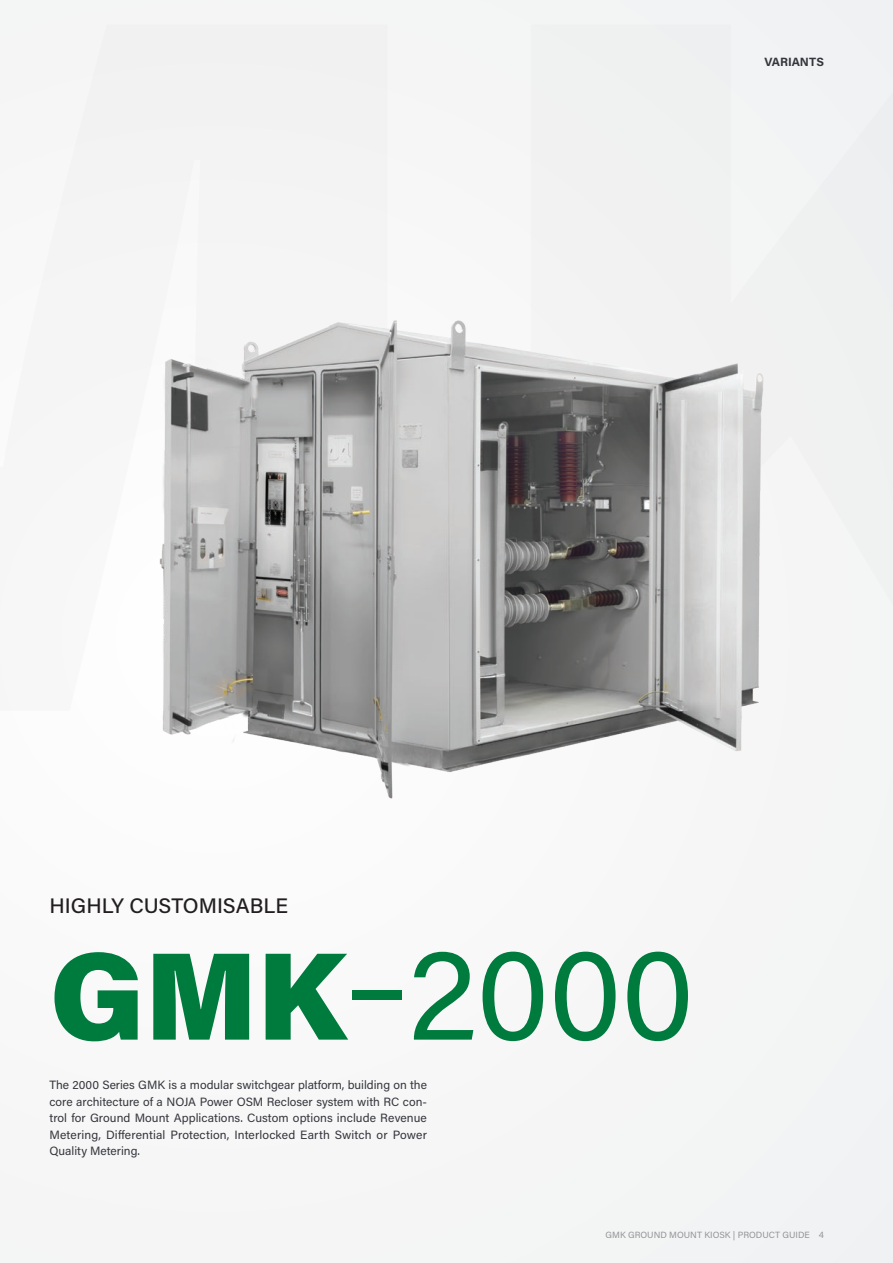
<style>
.page{position:relative;width:893px;height:1263px;background:#f6f6f7}
.page>*{position:absolute;margin:0;border:0;box-sizing:border-box;transform-origin:0 0}
.heading{font:124.65px "Acumin Pro";color:#007b3e}
.Title_brow{font:500 21px "Acumin Pro";color:#231f20}
.body{font:12px/16.5px "Acumin Pro";letter-spacing:.01em;color:#35363c;text-align:justify}
.Section_header{font:700 12px "Acumin Pro";color:#35363c}
.t1{font:9px "Acumin Pro";letter-spacing:.005em;color:#939598}
.s1{font-weight:900}
</style>
<div class="page">
<img style="left:160px;top:320px;width:604px;height:479px">
<p class="Section_header" style="left:765px;top:53px;width:61px">VARIANTS</p>
<p class="Title_brow" style="left:50px;top:891px;width:240px">HIGHLY CUSTOMISABLE</p>
<p class="heading" style="left:49px;top:910px;width:647px"><span class="s1">GMK</span>–2000</p>
<p class="body" style="left:50px;top:1076px;width:379px">The 2000 Series GMK is a modular switchgear platform, building on the core architecture of a NOJA Power OSM Recloser system with RC con&shy;trol for Ground Mount Applications. Custom options include Revenue Metering, Differential Protection, I nterlocked Earth Switch or Power Quality Metering.</p>
<p class="t1" style="left:606px;top:1228px;width:220px">GMK GROUND MOUNT KIOSK | PRODUCT GUI DE 4</p>
</div>
